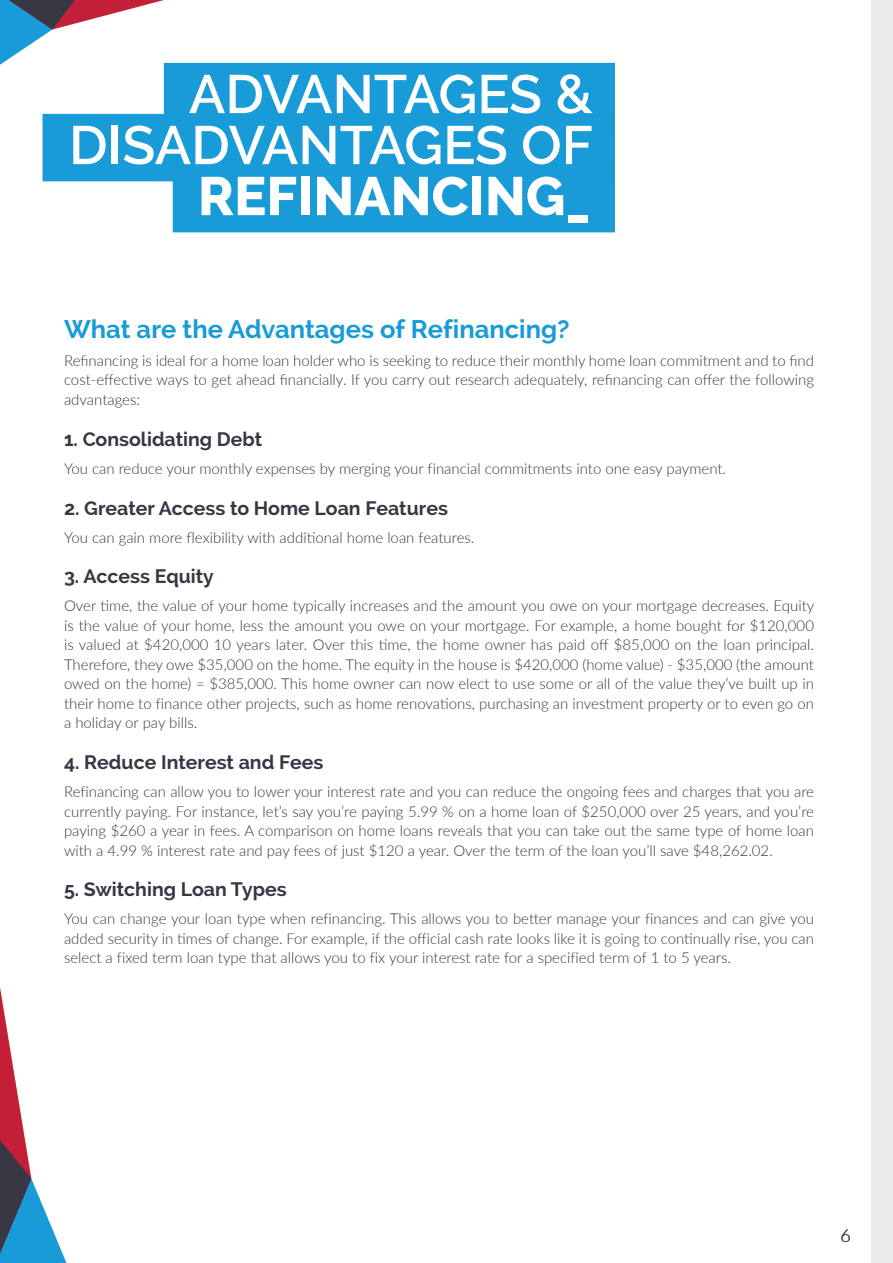
<style>
.page{position:relative;width:893px;height:1263px;background:#fff}
.page>*{position:absolute;margin:0;border:0;box-sizing:border-box;transform-origin:0 0}
.t1{font:600 54px/51px "Raleway";letter-spacing:-.005em;color:#fff;text-align:right}
.Header_1{font:700 25.5px "Raleway";color:#199bd8}
.Sub_Header{font:700 19.5px "Raleway";color:#353743}
.t2{font:300 18px "Lato";color:#231f20}
.Paragraph{font:300 15px/19.5px "Lato";color:#353743;text-align:justify}
.s1{font-size:40.5px;color:#199bd8}
.s2{font-weight:800}
.s3{font-weight:800;color:#199bd8}
</style>
<div class="page">
<svg style="left:0;top:987px;width:67px;height:276px"></svg>
<svg style="left:0;top:0;width:272px;height:90px"></svg>
<div style="left:871px;top:0;width:22px;height:1263px;background:#e9eae9"></div>
<div style="left:164px;top:63px;width:451px;height:67px;background:#199bd8"></div>
<div style="left:43px;top:114px;width:572px;height:67px;background:#199bd8"></div>
<div style="left:173px;top:165px;width:442px;height:67px;background:#199bd8"></div>
<p class="t1" style="left:189px;top:69px;width:428px">ADVANTAGES &amp;<span class="s1">II</span></p>
<p class="t1" style="left:69px;top:120px;width:547px">DISADVANTAGES OF<span class="s1">II<br></span><span class="s2">REFINANCING_</span><span class="s3">_</span></p>
<p class="Header_1" style="left:64px;top:314px;width:507px">What are the Advantages of Refinancing?</p>
<p class="Paragraph" style="left:64px;top:350px;width:751px">Refinancing is ideal for a home loan holder who is seeking to reduce their monthly home loan commitment and to find cost-effective ways to get ahead financially. If you carry out research adequately, refinancing can offer the following advantages:</p>
<p class="Sub_Header" style="left:64px;top:428px;width:200px">1. Consolidating Debt</p>
<p class="Paragraph" style="left:64px;top:458px;width:664px">You can reduce your monthly expenses by merging your financial commitments into one easy payment.</p>
<p class="Sub_Header" style="left:64px;top:496px;width:385px">2. Greater Access to Home Loan Features</p>
<p class="Paragraph" style="left:64px;top:527px;width:412px">You can gain more flexibility with additional home loan features.</p>
<p class="Sub_Header" style="left:64px;top:565px;width:151px">3. Access Equity</p>
<p class="Paragraph" style="left:64px;top:596px;width:752px">Over time, the value of your home typically increases and the amount you owe on your mortgage decreases. Equity is the value of your home, less the amount you owe on your mortgage. For example, a home bought for $120,000 is valued at $420,000 10 years later. Over this time, the home owner has paid off $85,000 on the loan principal.<br>Therefore, they owe $35,000 on the home. The equity in the house is $420,000 (home value) - $35,000 (the amount owed on the home) = $385,000. This home owner can now elect to use some or all of the value they’ve built up in their home to finance other projects, such as home renovations, purchasing an investment property or to even go on a holiday or pay bills.</p>
<p class="Sub_Header" style="left:64px;top:751px;width:261px">4. Reduce Interest and Fees</p>
<p class="Paragraph" style="left:64px;top:781px;width:751px">Refinancing can allow you to lower your interest rate and you can reduce the ongoing fees and charges that you are currently paying. For instance, let’s say you’re paying 5.99 % on a home loan of $250,000 over 25 years, and you’re paying $260 a year in fees. A comparison on home loans reveals that you can take out the same type of home loan with a 4.99 % interest rate and pay fees of just $120 a year. Over the term of the loan you’ll save $48,262.02.</p>
<p class="Sub_Header" style="left:64px;top:878px;width:224px">5. Switching Loan Types</p>
<p class="Paragraph" style="left:64px;top:909px;width:751px">You can change your loan type when refinancing. This allows you to better manage your finances and can give you added security in times of change. For example, if the official cash rate looks like it is going to continually rise, you can select a fixed term loan type that allows you to fix your interest rate for a specified term of 1 to 5 years.</p>
<p class="t2" style="left:840px;top:1223px;width:12px">6</p>
</div>
